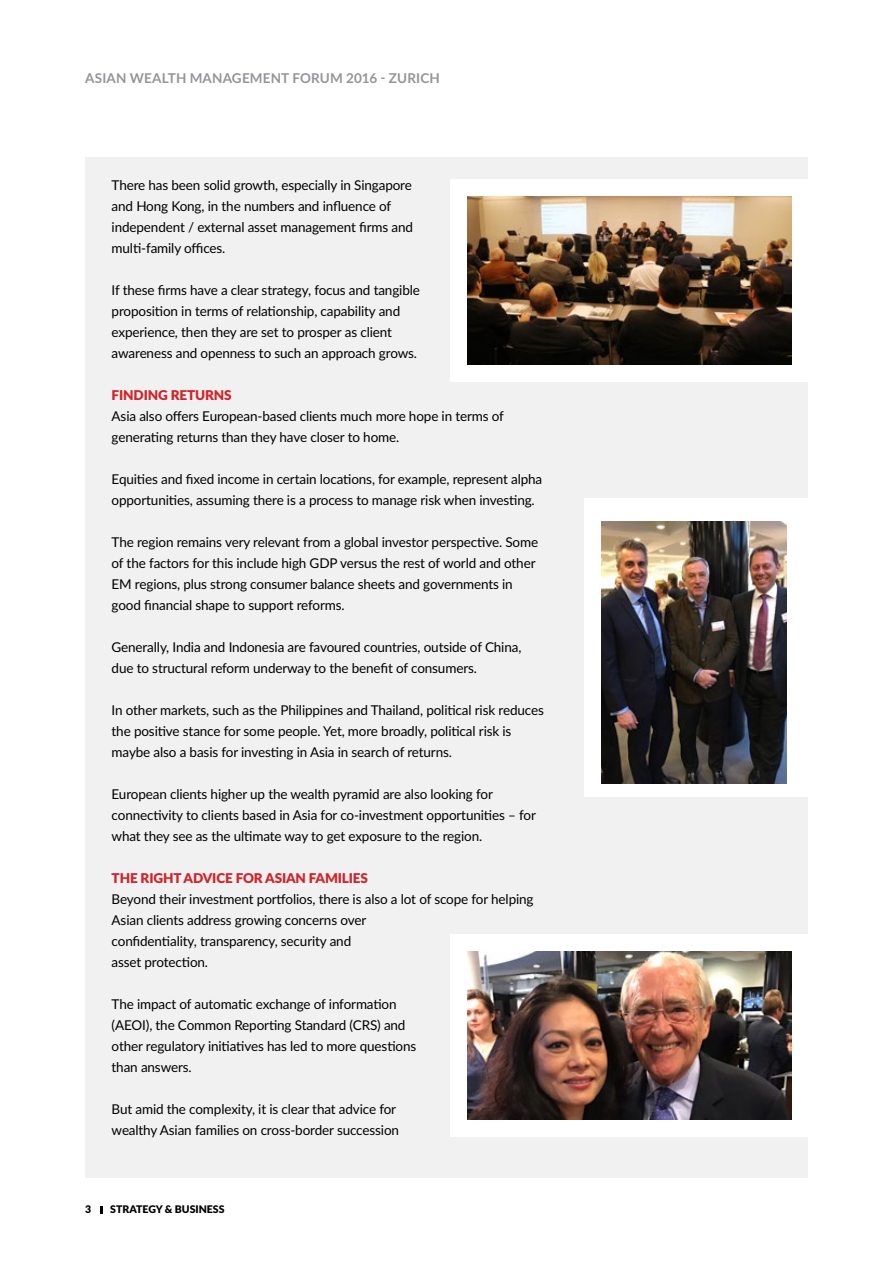
<style>
.page{position:relative;width:893px;height:1263px;background:#fff}
.page>*{position:absolute;margin:0;border:0;box-sizing:border-box;transform-origin:0 0}
.t1{font:13.5px/21px "Lato";letter-spacing:-.01em;color:#000}
.t2{font:900 13.5px "Lato";letter-spacing:-.01em;color:#d2232a}
.t3{font:700 13.5px "Lato";letter-spacing:.01em;color:#939598}
.t4{font:900 10.5px "Lato";color:#000}
</style>
<div class="page">
<svg style="left:101px;top:1206px;width:2px;height:7px"></svg>
<div style="left:86px;top:157px;width:722px;height:1021px;background:#f1f1f2"></div>
<div style="left:451px;top:179px;width:357px;height:202px;background:#fff"></div>
<div style="left:584px;top:498px;width:224px;height:299px;background:#fff"></div>
<img style="left:602px;top:521px;width:185px;height:262px">
<div style="left:451px;top:934px;width:357px;height:203px;background:#fff"></div>
<img style="left:468px;top:951px;width:323px;height:168px">
<img style="left:468px;top:196px;width:323px;height:168px">
<p class="t3" style="left:85px;top:68px;width:356px">ASIAN WEALTH MANAGEMENT FORUM 2016 - ZURICH</p>
<p class="t1" style="left:112px;top:174px;width:303px">There has been solid growth, especially in Singapore and Hong Kong, in the numbers and influence of independent / external asset management firms and multi-family offices.</p>
<p class="t1" style="left:112px;top:279px;width:310px">If these firms have a clear strategy, focus and tangible proposition in terms of relationship, capability and experience, then they are set to prosper as client awareness and openness to such an approach grows.</p>
<p class="t2" style="left:112px;top:385px;width:122px">FINDING RETURNS</p>
<p class="t1" style="left:112px;top:405px;width:394px">Asia also offers European-based clients much more hope in terms of generating returns than they have closer to home.</p>
<p class="t1" style="left:112px;top:468px;width:432px">Equities and fixed income in certain locations, for example, represent alpha opportunities, assuming there is a process to manage risk when investing.</p>
<p class="t1" style="left:112px;top:531px;width:428px">The region remains very relevant from a global investor perspective. Some of the factors for this include high GDP versus the rest of world and other EM regions, plus strong consumer balance sheets and governments in good financial shape to support reforms.</p>
<p class="t1" style="left:112px;top:636px;width:411px">Generally, India and Indonesia are favoured countries, outside of China, due to structural reform underway to the benefit of consumers.</p>
<p class="t1" style="left:112px;top:699px;width:434px">In other markets, such as the Philippines and Thailand, political risk reduces the positive stance for some people. Yet, more broadly, political risk is maybe also a basis for investing in Asia in search of returns.</p>
<p class="t1" style="left:112px;top:783px;width:426px">European clients higher up the wealth pyramid are also looking for connectivity to clients based in Asia for co-investment opportunities – for what they see as the ultimate way to get exposure to the region.</p>
<p class="t2" style="left:112px;top:868px;width:258px">THE RIGHT ADVICE FOR ASIAN FAMILIES</p>
<p class="t1" style="left:112px;top:888px;width:423px">Beyond their investment portfolios, there is also a lot of scope for helping Asian clients address growing concerns over<br>confidentiality, transparency, security and<br>asset protection.</p>
<p class="t1" style="left:112px;top:993px;width:306px">The impact of automatic exchange of information (AEOI), the Common Reporting Standard (CRS) and other regulatory initiatives has led to more questions than answers.</p>
<p class="t1" style="left:112px;top:1098px;width:289px">But amid the complexity, it is clear that advice for wealthy Asian families on cross-border succession</p>
<p class="t4" style="left:85px;top:1201px;width:8px">3</p>
<p class="t4" style="left:110px;top:1201px;width:116px">STRATEGY &amp; BUSINESS</p>
</div>
